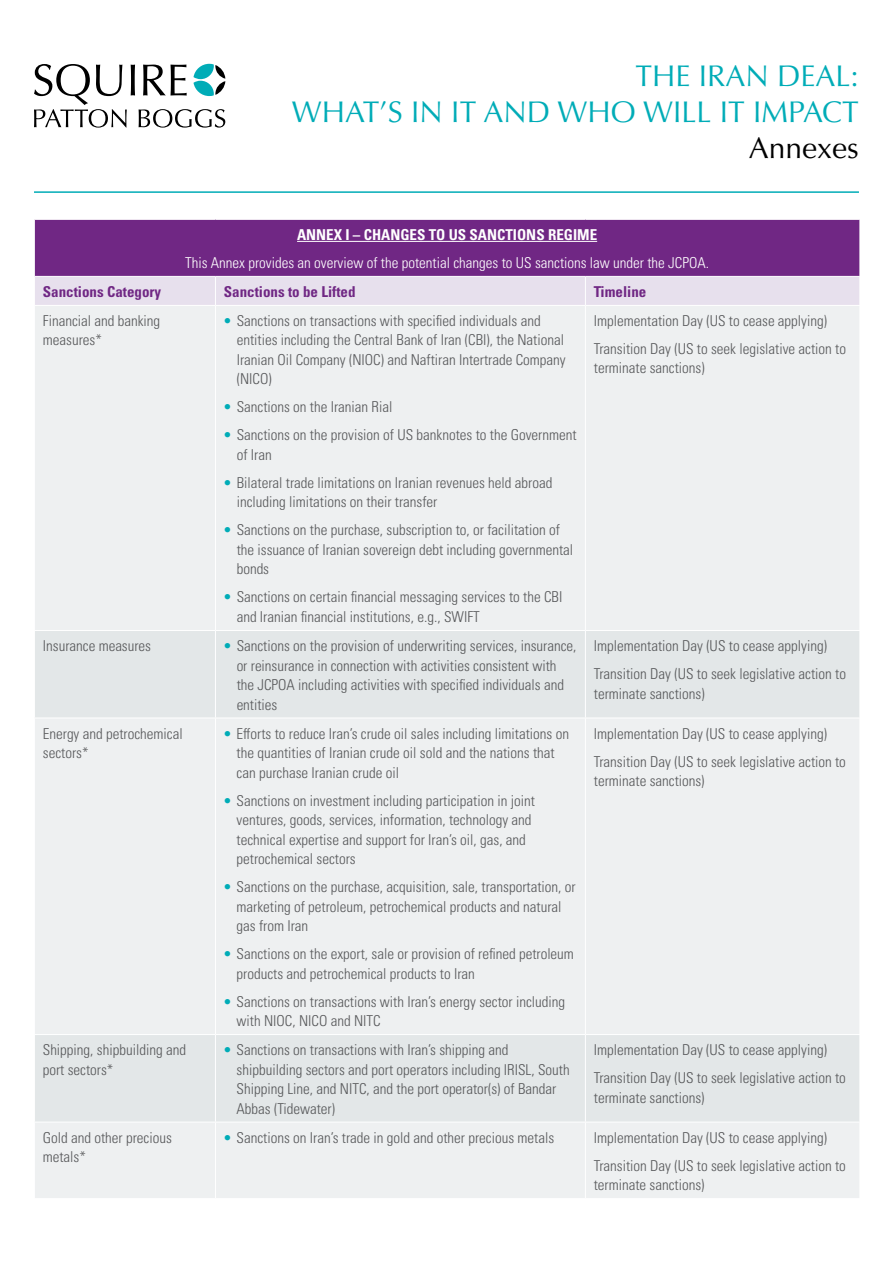
<style>
.page{position:relative;width:893px;height:1263px;background:#fff}
.page>*{position:absolute;margin:0;border:0;box-sizing:border-box;transform-origin:0 0}
.t1{font:30px/36px "Optima LT Pro";color:#00acb7;text-align:right}
.t2{font:30px "Optima LT Pro";color:#000}
.t3{font:15px/19.5px "Univers LTCYR 47 Light Cond";color:#58595b}
.t4{font:15px "Univers LTCYR 47 Light Cond";color:#fff}
.t5{font:15px "Univers LTCYR 67 Bold Cond";color:#702784}
.t6{font:15px "Univers LTCYR 67 Bold Cond";color:#fff}
.s1{color:#00acb7}
</style>
<div class="page">
<div style="left:34px;top:219px;width:826px;height:57px;background:#702784"></div>
<div style="left:35px;top:306px;width:824px;height:892px;background:#eef0f1"></div>
<svg style="left:35px;top:631px;width:824px;height:491px;background:#eaeced"></svg>
<hr style="left:34px;top:219px;width:181px;height:1px;background:#fff">
<hr style="left:34px;top:220px;width:1px;height:56px;background:#fff">
<hr style="left:215px;top:219px;width:370px;height:1px;background:#fff">
<hr style="left:585px;top:219px;width:275px;height:1px;background:#fff">
<hr style="left:859px;top:220px;width:1px;height:56px;background:#fff">
<div style="left:34px;top:276px;width:826px;height:29px;background:#e7e0ed"></div>
<hr style="left:215px;top:306px;width:1px;height:324px;background:#fff">
<hr style="left:585px;top:306px;width:1px;height:324px;background:#fff">
<hr style="left:34px;top:630px;width:181px;height:1px;background:#fff">
<hr style="left:215px;top:630px;width:370px;height:1px;background:#fff">
<hr style="left:215px;top:631px;width:1px;height:87px;background:#fff">
<hr style="left:585px;top:630px;width:275px;height:1px;background:#fff">
<hr style="left:585px;top:631px;width:1px;height:87px;background:#fff">
<hr style="left:34px;top:718px;width:181px;height:1px;background:#fff">
<hr style="left:215px;top:718px;width:370px;height:1px;background:#fff">
<hr style="left:215px;top:718px;width:1px;height:316px;background:#fff">
<hr style="left:585px;top:718px;width:275px;height:1px;background:#fff">
<hr style="left:585px;top:718px;width:1px;height:316px;background:#fff">
<hr style="left:34px;top:1034px;width:181px;height:1px;background:#fff">
<hr style="left:215px;top:1034px;width:370px;height:1px;background:#fff">
<hr style="left:215px;top:1035px;width:1px;height:87px;background:#fff">
<hr style="left:585px;top:1034px;width:275px;height:1px;background:#fff">
<hr style="left:585px;top:1035px;width:1px;height:87px;background:#fff">
<hr style="left:34px;top:1122px;width:181px;height:1px;background:#fff">
<hr style="left:215px;top:1122px;width:370px;height:1px;background:#fff">
<hr style="left:215px;top:1122px;width:1px;height:76px;background:#fff">
<hr style="left:585px;top:1122px;width:275px;height:1px;background:#fff">
<hr style="left:585px;top:1122px;width:1px;height:76px;background:#fff">
<hr style="left:297px;top:241px;width:300px;height:1px;background:#fff">
<hr style="left:34px;top:191px;width:825px;height:2px;background:#00acb7">
<svg style="left:34px;top:64px;width:191px;height:64px"></svg>
<h1 class="t1" style="left:292px;top:58px;width:569px">THE IRAN DEAL:<br>WHAT’S IN IT AND WHO WILL IT IMPACT</h1>
<h1 class="t2" style="left:749px;top:129px;width:112px">Annexes</h1>
<p class="t6" style="left:297px;top:225px;width:302px">ANNEX I – CHANGES TO US SANCTIONS REGIME</p>
<p class="t4" style="left:185px;top:252px;width:525px">This Annex provides an overview of the potential changes to US sanctions law under the JCPOA.</p>
<p class="t5" style="left:43px;top:282px;width:120px">Sanctions Category</p>
<p class="t5" style="left:224px;top:282px;width:133px">Sanctions to be Lifted</p>
<p class="t5" style="left:594px;top:282px;width:54px">Timeline</p>
<p class="t3" style="left:43px;top:310px;width:119px">Financial and banking measures*</p>
<p class="t3" style="left:237px;top:310px;width:331px;text-indent:-13px"><span class="s1">•</span> Sanctions on transactions with specified individuals and entities including the Central Bank of Iran (CBI), the National Iranian Oil Company (NIOC) and Naftiran Intertrade Company (NICO)</p>
<p class="t3" style="left:224px;top:397px;width:170px"><span class="s1">•</span> Sanctions on the Iranian Rial</p>
<p class="t3" style="left:237px;top:425px;width:341px;text-indent:-13px"><span class="s1">•</span> Sanctions on the provision of US banknotes to the Government of Iran</p>
<p class="t3" style="left:237px;top:472px;width:317px;text-indent:-13px"><span class="s1">•</span> Bilateral trade limitations on Iranian revenues held abroad including limitations on their transfer</p>
<p class="t3" style="left:237px;top:520px;width:338px;text-indent:-13px"><span class="s1">•</span> Sanctions on the purchase, subscription to, or facilitation of the issuance of Iranian sovereign debt including governmental bonds</p>
<p class="t3" style="left:237px;top:587px;width:327px;text-indent:-13px"><span class="s1">•</span> Sanctions on certain financial messaging services to the CBI and Iranian financial institutions, e.g., SWIFT</p>
<p class="t3" style="left:594px;top:306px;width:254px;line-height:28px">Implementation Day (US to cease applying)<br>Transition Day (US to seek legislative action to</p>
<p class="t3" style="left:594px;top:358px;width:112px">terminate sanctions)</p>
<p class="t3" style="left:43px;top:635px;width:110px">Insurance measures</p>
<p class="t3" style="left:237px;top:635px;width:341px;text-indent:-13px"><span class="s1">•</span> Sanctions on the provision of underwriting services, insurance, or reinsurance in connection with activities consistent with the JCPOA including activities with specified individuals and entities</p>
<p class="t3" style="left:594px;top:631px;width:254px;line-height:28px">Implementation Day (US to cease applying)<br>Transition Day (US to seek legislative action to</p>
<p class="t3" style="left:594px;top:683px;width:112px">terminate sanctions)</p>
<p class="t3" style="left:43px;top:723px;width:141px">Energy and petrochemical sectors*</p>
<p class="t3" style="left:237px;top:723px;width:334px;text-indent:-13px"><span class="s1">•</span> Efforts to reduce Iran’s crude oil sales including limitations on the quantities of Iranian crude oil sold and the nations that can purchase Iranian crude oil</p>
<p class="t3" style="left:237px;top:790px;width:300px;text-indent:-13px"><span class="s1">•</span> Sanctions on investment including participation in joint ventures, goods, services, information, technology and technical expertise and support for Iran’s oil, gas, and petrochemical sectors</p>
<p class="t3" style="left:237px;top:876px;width:340px;text-indent:-13px"><span class="s1">•</span> Sanctions on the purchase, acquisition, sale, transportation, or marketing of petroleum, petrochemical products and natural gas from Iran</p>
<p class="t3" style="left:237px;top:943px;width:339px;text-indent:-13px"><span class="s1">•</span> Sanctions on the export, sale or provision of refined petroleum products and petrochemical products to Iran</p>
<p class="t3" style="left:237px;top:991px;width:330px;text-indent:-13px"><span class="s1">•</span> Sanctions on transactions with Iran’s energy sector including with NIOC, NICO and NITC</p>
<p class="t3" style="left:594px;top:718px;width:254px;line-height:28px">Implementation Day (US to cease applying)<br>Transition Day (US to seek legislative action to</p>
<p class="t3" style="left:594px;top:770px;width:112px">terminate sanctions)</p>
<p class="t3" style="left:43px;top:1039px;width:145px">Shipping, shipbuilding and port sectors*</p>
<p class="t3" style="left:237px;top:1039px;width:335px;text-indent:-13px"><span class="s1">•</span> Sanctions on transactions with Iran’s shipping and shipbuilding sectors and port operators including IRISL, South Shipping Line, and NITC, and the port operator(s) of Bandar Abbas (Tidewater)</p>
<p class="t3" style="left:594px;top:1035px;width:254px;line-height:28px">Implementation Day (US to cease applying)<br>Transition Day (US to seek legislative action to</p>
<p class="t3" style="left:594px;top:1087px;width:112px">terminate sanctions)</p>
<p class="t3" style="left:43px;top:1127px;width:131px">Gold and other precious metals*</p>
<p class="t3" style="left:224px;top:1127px;width:332px"><span class="s1">•</span> Sanctions on Iran’s trade in gold and other precious metals</p>
<p class="t3" style="left:594px;top:1122px;width:254px;line-height:28px">Implementation Day (US to cease applying)<br>Transition Day (US to seek legislative action to</p>
<p class="t3" style="left:594px;top:1174px;width:112px">terminate sanctions)</p>
</div>
